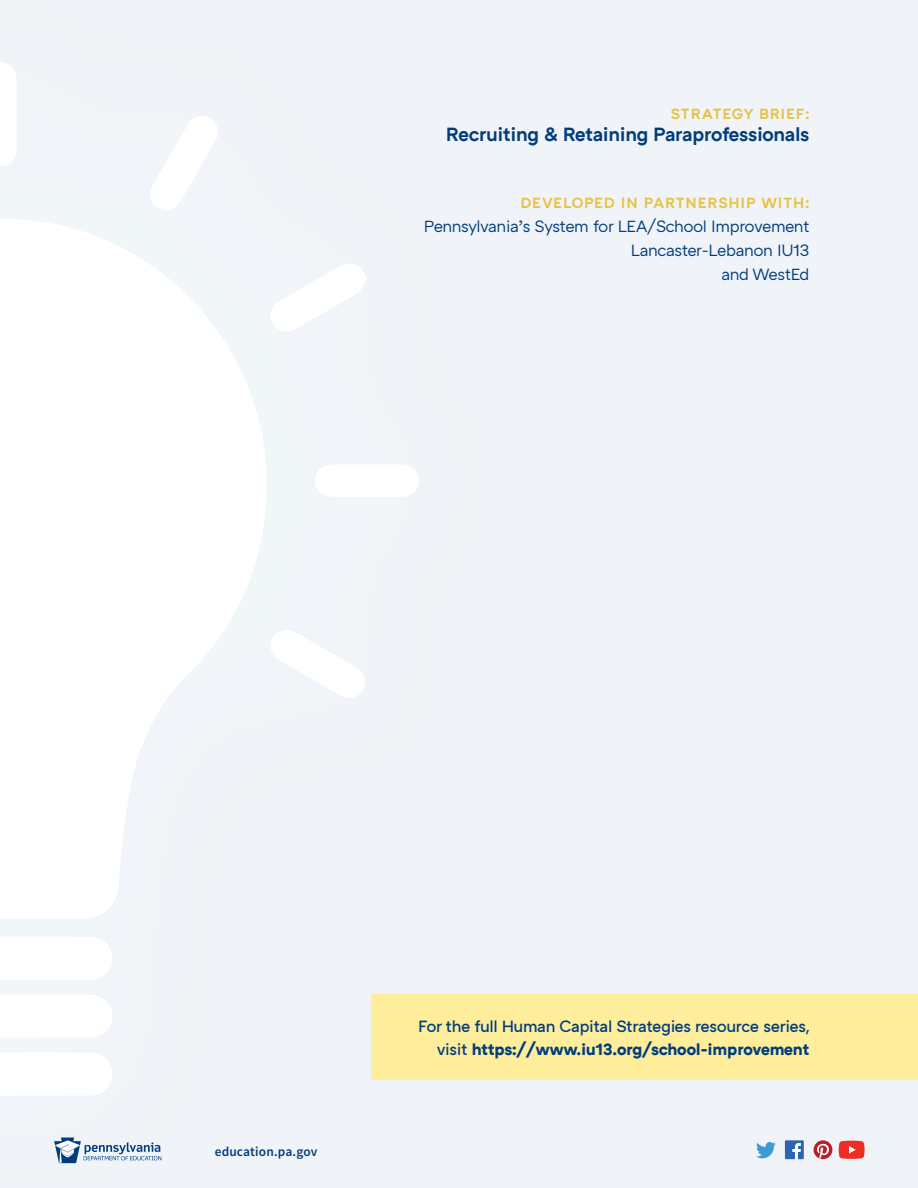
<style>
.page{position:relative;width:918px;height:1188px;background:#f0f3f7}
.page>*{position:absolute;margin:0;border:0;box-sizing:border-box;transform-origin:0 0}
.t1{font:600 19.5px "ATC Arquette";letter-spacing:-.025em;color:#013d7d}
.t2{font:500 16.5px/22.5px "ATC Arquette";letter-spacing:-.025em;color:#013d7d;text-align:right}
.t3{font:16.5px "ATC Arquette";letter-spacing:-.035em;color:#013d7d}
.t4{font:600 15px "ATC Arquette";letter-spacing:.05em;color:#e5c345}
.t5{font:600 13.35px "Source Sans Pro";letter-spacing:.01em;color:#013d7d}
.s1{font-weight:700}
</style>
<div class="page">
<svg style="left:0;top:219px;width:267px;height:699px;fill:#fff"></svg>
<div style="left:315px;top:465px;width:104px;height:32px;background:#fff"></div>
<svg style="left:150px;top:116px;width:68px;height:95px"></svg>
<svg style="left:271px;top:264px;width:95px;height:68px"></svg>
<svg style="left:271px;top:630px;width:94px;height:68px"></svg>
<div style="left:0;top:63px;width:17px;height:103px;background:#fff"></div>
<div style="left:0;top:995px;width:112px;height:43px;background:#fff"></div>
<div style="left:0;top:1053px;width:112px;height:43px;background:#fff"></div>
<div style="left:0;top:937px;width:112px;height:43px;background:#fff"></div>
<svg style="left:54px;top:1138px;width:107px;height:25px"></svg>
<svg style="left:785px;top:1140px;width:19px;height:19px"></svg>
<svg style="left:814px;top:1140px;width:18px;height:19px"></svg>
<svg style="left:839px;top:1141px;width:26px;height:18px"></svg>
<svg style="left:756px;top:1142px;width:20px;height:16px"></svg>
<div style="left:372px;top:994px;width:546px;height:86px;background:#feee9c"></div>
<p class="t4" style="left:671px;top:105px;width:140px">STRATEGY BRIEF:</p>
<p class="t1" style="left:446px;top:123px;width:365px">Recruiting &amp; Retaining Paraprofessionals</p>
<p class="t4" style="left:520px;top:194px;width:290px">DEVELOPED IN PARTNERSHIP WITH:</p>
<p class="t3" style="left:424px;top:217px;width:387px">Pennsylvania’s System for LEA/School Improvement</p>
<p class="t3" style="left:631px;top:241px;width:180px">Lancaster-Lebanon IU13</p>
<p class="t3" style="left:721px;top:265px;width:90px">and WestEd</p>
<p class="t5" style="left:215px;top:1143px;width:104px">education.pa.gov</p>
<p class="t2" style="left:418px;top:1016px;width:393px">For the full Human Capital Strategies resource series, visit <span class="s1">https://www.iu13.org/school-improvement</span></p>
</div>
